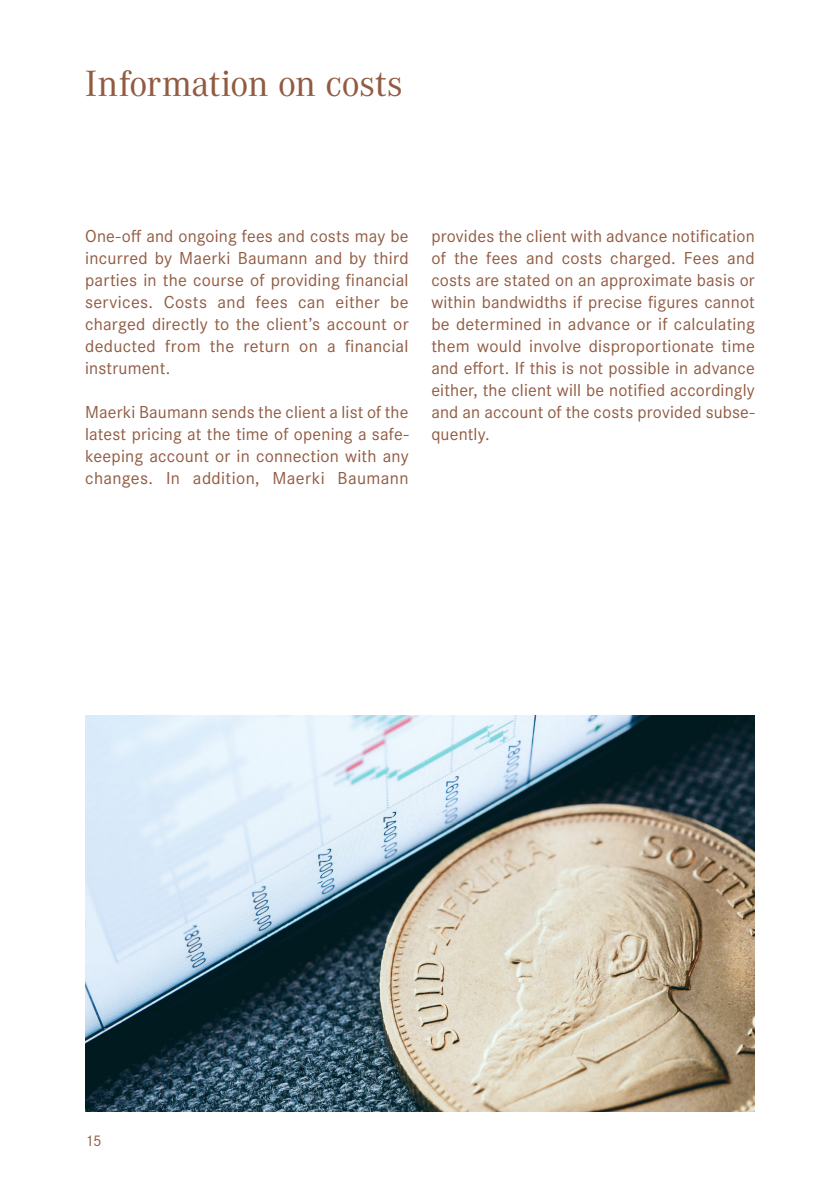
<style>
.page{position:relative;width:840px;height:1191px;background:#fff}
.page>*{position:absolute;margin:0;border:0;box-sizing:border-box;transform-origin:0 0}
.t1{font:38px "Corporate A";letter-spacing:-.01em;color:#915b42}
.t2{font:18px/22px "Corporate S";letter-spacing:.01em;color:#915b42;text-align:justify}
.t3{font:16px "Corporate S";color:#915b42}
</style>
<div class="page">
<img style="left:85px;top:715px;width:669px;height:396px">
<h1 class="t1" style="left:85px;top:63px;width:319px">Information on costs</h1>
<p class="t2" style="left:85px;top:225px;width:325px">One-off and ongoing fees and costs may be incurred by Maerki Baumann and by third parties in the course of providing financial services. Costs and fees can either be charged directly to the client’s account or deducted from the return on a financial instrument.</p>
<p class="t2" style="left:85px;top:401px;width:325px">Maerki Baumann sends the client a list of the latest pricing at the time of opening a safe&shy;keeping account or in connection with any changes. In addition, Maerki Baumann</p>
<p class="t2" style="left:431px;top:225px;width:325px">provides the client with advance notification of the fees and costs charged. Fees and costs are stated on an approximate basis or within bandwidths if precise figures cannot be determined in advance or if calculating them would involve disproportionate time and effort. If this is not possible in advance either, the client will be notified accordingly and an account of the costs provided subse&shy;quently.</p>
<p class="t3" style="left:85px;top:1131px;width:18px">15</p>
</div>
